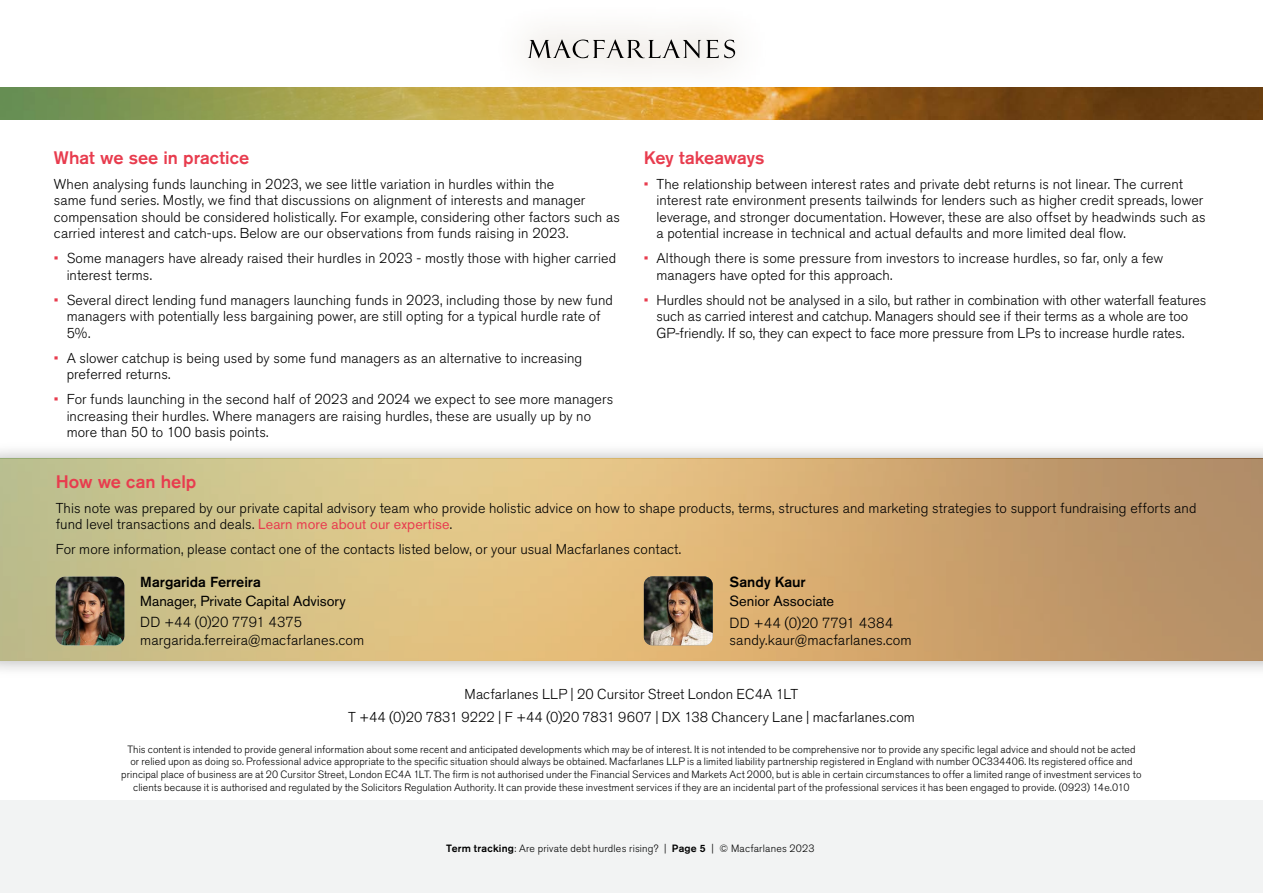
<style>
.page{position:relative;width:1263px;height:893px;background:#fff}
.page>*{position:absolute;margin:0;border:0;box-sizing:border-box;transform-origin:0 0}
.t1{font:500 18px "Akzidenz Grotesk BQ";color:#e83c4e}
.t2{font:300 14.55px/17.4px "Akzidenz Grotesk BQ";letter-spacing:.005em;color:#000}
.t3{font:14.55px "Akzidenz Grotesk BQ";color:#000}
.t4{font:500 14.55px "Akzidenz Grotesk BQ";letter-spacing:-.005em;color:#000}
.t5{font:300 14.4px/17.4px "Akzidenz Grotesk BQ";letter-spacing:.005em;color:#000}
.t6{font:14.4px "Akzidenz Grotesk BQ";color:#000}
.t7{font:500 14.4px "Akzidenz Grotesk BQ";color:#000}
.t8{font:300 14.25px/16.5px "Akzidenz Grotesk BQ";letter-spacing:.005em;color:#000}
.t9{font:300 10.5px/12.6px "Akzidenz Grotesk BQ";letter-spacing:.01em;color:#000;text-align:center}
.s1{color:#e83c4e}
.s2{font-weight:400;color:#e83c4e}
.s3{font-weight:500}
</style>
<div class="page">
<div style="left:0;top:800px;width:1263px;height:93px;background:#f2f3f3"></div>
<div style="left:492px;top:1px;width:280px;height:96px;background:#fcfbfa"></div>
<svg style="left:528px;top:40px;width:207px;height:18px"></svg>
<img style="left:0;top:87px;width:1263px;height:33px">
<div style="left:0;top:442px;width:1263px;height:236px;background:#000;opacity:.15"></div>
<svg style="left:0;top:459px;width:1263px;height:202px"></svg>
<img style="left:56px;top:577px;width:68px;height:68px">
<img style="left:644px;top:576px;width:69px;height:69px">
<p class="t1" style="left:54px;top:146px;width:197px">What we see in practice</p>
<p class="t8" style="left:54px;top:176px;width:567px">When analysing funds launching in 2023, we see little variation in hurdles within the<br>same fund series. Mostly, we find that discussions on alignment of interests and manager compensation should be considered holistically. For example, considering other factors such as carried interest and catch-ups. Below are our observations from funds raising in 2023.</p>
<p class="t8" style="left:67px;top:250px;width:551px;text-indent:-13px"><span class="s1">•</span> Some managers have already raised their hurdles in 2023 - mostly those with higher carried interest terms.</p>
<p class="t8" style="left:67px;top:292px;width:548px;text-indent:-13px"><span class="s1">•</span> Several direct lending fund managers launching funds in 2023, including those by new fund managers with potentially less bargaining power, are still opting for a typical hurdle rate of<br>5%.</p>
<p class="t8" style="left:67px;top:350px;width:517px;text-indent:-13px"><span class="s1">•</span> A slower catchup is being used by some fund managers as an alternative to increasing preferred returns.</p>
<p class="t8" style="left:67px;top:391px;width:548px;text-indent:-13px"><span class="s1">•</span> For funds launching in the second half of 2023 and 2024 we expect to see more managers increasing their hurdles. Where managers are raising hurdles, these are usually up by no more than 50 to 100 basis points.</p>
<p class="t1" style="left:644px;top:146px;width:122px">Key takeaways</p>
<p class="t8" style="left:656px;top:176px;width:550px;text-indent:-13px"><span class="s1">•</span> The relationship between interest rates and private debt returns is not linear. The current interest rate environment presents tailwinds for lenders such as higher credit spreads, lower leverage, and stronger documentation. However, these are also offset by headwinds such as a potential increase in technical and actual defaults and more limited deal flow.</p>
<p class="t8" style="left:656px;top:250px;width:508px;text-indent:-13px"><span class="s1">•</span> Although there is some pressure from investors to increase hurdles, so far, only a few managers have opted for this approach.</p>
<p class="t8" style="left:656px;top:292px;width:551px;text-indent:-13px"><span class="s1">•</span> Hurdles should not be analysed in a silo, but rather in combination with other waterfall features such as carried interest and catchup. Managers should see if their terms as a whole are too<br>GP-friendly. If so, they can expect to face more pressure from LPs to increase hurdle rates.</p>
<p class="t1" style="left:56px;top:470px;width:142px">How we can help</p>
<p class="t8" style="left:56px;top:500px;width:1142px">This note was prepared by our private capital advisory team who provide holistic advice on how to shape products, terms, structures and marketing strategies to support fundraising efforts and fund level transactions and deals. <span class="s2">Learn more about our expertise</span>.</p>
<p class="t8" style="left:56px;top:541px;width:627px">For more information, please contact one of the contacts listed below, or your usual Macfarlanes contact.</p>
<p class="t4" style="left:729px;top:573px;width:78px">Sandy Kaur</p>
<p class="t3" style="left:729px;top:592px;width:106px">Senior Associate</p>
<p class="t2" style="left:729px;top:614px;width:184px">DD +44 (0)20 7791 4384 sandy.kaur@macfarlanes.com</p>
<p class="t7" style="left:140px;top:574px;width:122px">Margarida Ferreira</p>
<p class="t6" style="left:140px;top:592px;width:207px">Manager, Private Capital Advisory</p>
<p class="t5" style="left:140px;top:614px;width:225px">DD +44 (0)20 7791 4375 margarida.ferreira@macfarlanes.com</p>
<p class="t8" style="left:348px;top:683px;width:568px;line-height:22.8px;text-align:center">Macfarlanes LLP | 20 Cursitor Street London EC4A 1LT<br>T +44 (0)20 7831 9222 | F +44 (0)20 7831 9607 | DX 138 Chancery Lane | macfarlanes.com</p>
<p class="t9" style="left:121px;top:743px;width:1022px">This content is intended to provide general information about some recent and anticipated developments which may be of interest. It is not intended to be comprehensive nor to provide any specific legal advice and should not be acted<br>or relied upon as doing so. Professional advice appropriate to the specific situation should always be obtained. Macfarlanes LLP is a limited liability partnership registered in England with number OC334406. Its registered office and principal place of business are at 20 Cursitor Street, London EC4A 1LT. The firm is not authorised under the Financial Services and Markets Act 2000, but is able in certain circumstances to offer a limited range of investment services to clients because it is authorised and regulated by the Solicitors Regulation Authority. It can provide these investment services if they are an incidental part of the professional services it has been engaged to provide. (0923) 14e.010</p>
<p class="t9" style="left:446px;top:842px;width:370px"><span class="s3">Term tracking</span>: Are private debt hurdles rising? | <span class="s3">Page 5</span> | © Macfarlanes 2023</p>
</div>
